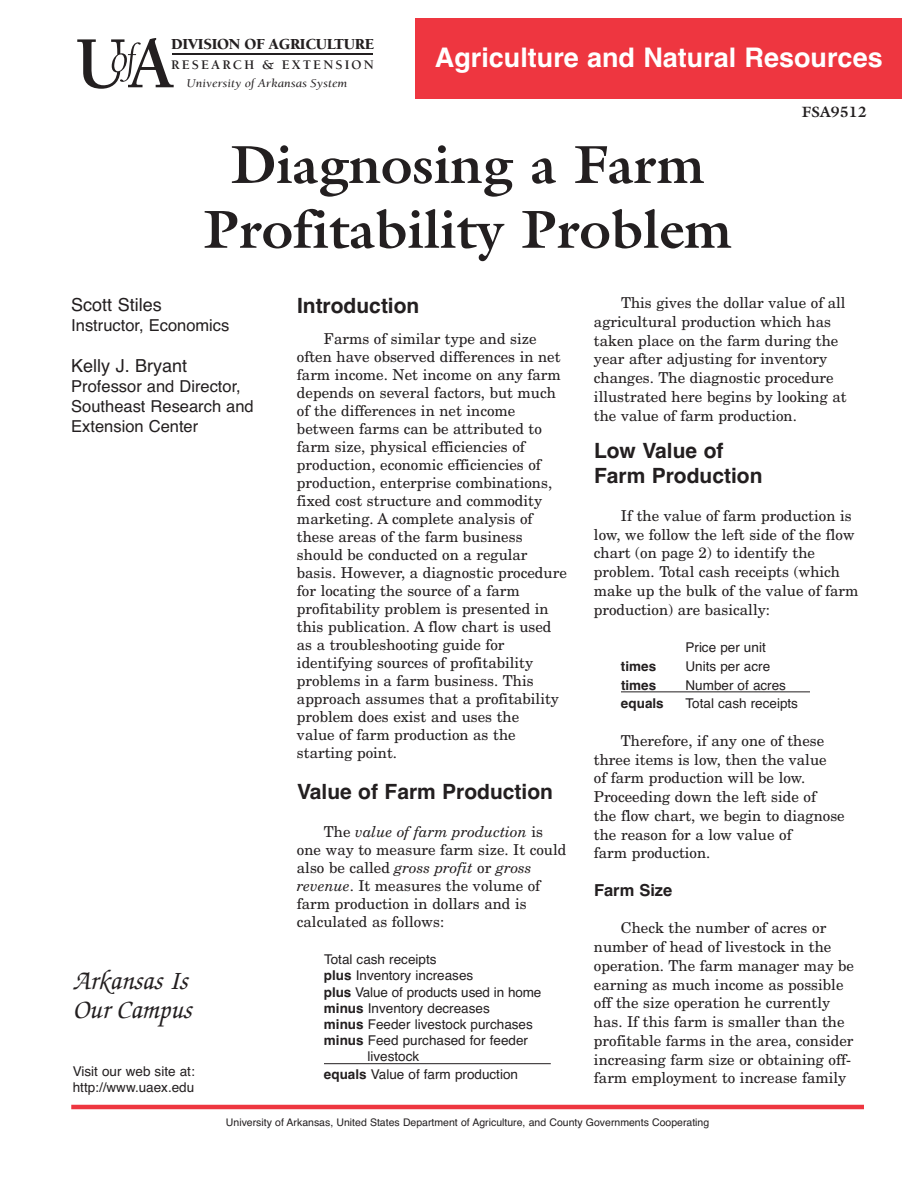
<style>
.page{position:relative;width:918px;height:1188px;background:#fff}
.page>*{position:absolute;margin:0;border:0;box-sizing:border-box;transform-origin:0 0}
.t1{font:700 54px/64.8px "Galliard";color:#231f20;text-align:center}
.t2{font:700 27px "Helvetica";color:#fff}
.t3{font:italic 500 27px "Zapf Chancery";color:#231f20}
.t4{font:700 21px "Helvetica";color:#231f20}
.t5{font:18px "Helvetica";color:#231f20}
.t6{font:16.5px "Helvetica";color:#231f20}
.t7{font:700 16.5px "Helvetica";color:#231f20}
.t8{font:900 15.75px "Berkeley";letter-spacing:-.02em;color:#231f20}
.t9{font:15px/18px "New Century Schlbk";color:#231f20}
.t10{font:italic 15px "New Century Schlbk";color:#231f20}
.t11{font:700 15px "Galliard";color:#231f20}
.t12{font:13.5px "Helvetica";color:#231f20}
.t13{font:700 13.5px "Berkeley";color:#231f20}
.t14{font:700 13.5px "Helvetica";color:#231f20}
.t15{font:italic 12.15px "Berkeley";color:#231f20;scale:1.09 1}
.t16{font:10.5px "Helvetica";color:#231f20}
.s1{font-style:normal}
.s2{font-style:italic}
.s3{font-weight:700}
</style>
<div class="page">
<hr style="left:324px;top:1063px;width:227px;height:1px;background:#231f20">
<hr style="left:621px;top:692px;width:189px;height:1px;background:#231f20">
<hr style="left:71px;top:1105px;width:793px;height:4px;background:#ee3640">
<hr style="left:172px;top:54px;width:201px;height:1px;background:#231f20">
<svg style="left:77px;top:38px;width:97px;height:51px"></svg>
<div style="left:416px;top:18px;width:486px;height:81px;background:#ee3640"></div>
<h5 class="t8" style="left:171px;top:37px;width:205px">DIVISION OF AGRICULTURE</h5>
<h6 class="t13" style="left:171px;top:60px;width:204px">R E S E A R C H &amp; E X T E N S I O N</h6>
<p class="t15" style="left:187px;top:78px;width:149px">University of Arkansas System</p>
<p class="t2" style="left:435px;top:42px;width:449px">Agriculture and Natural Resources</p>
<p class="t11" style="left:802px;top:103px;width:67px">FSA9512</p>
<h1 class="t1" style="left:204px;top:132px;width:530px">Diagnosing a Farm<br>Profitability Problem</h1>
<p class="t5" style="left:71px;top:294px;width:92px">Scott Stiles</p>
<h3 class="t4" style="left:297px;top:293px;width:124px">Introduction</h3>
<p class="t9" style="left:621px;top:295px;width:226px">This gives the dollar value of all</p>
<p class="t6" style="left:71px;top:316px;width:160px">Instructor, Economics</p>
<p class="t9" style="left:594px;top:314px;width:239px">agricultural production which has</p>
<p class="t9" style="left:324px;top:331px;width:214px">Farms of similar type and size</p>
<p class="t9" style="left:594px;top:333px;width:246px">taken place on the farm during the</p>
<p class="t9" style="left:297px;top:349px;width:265px">often have observed differences in net</p>
<p class="t9" style="left:594px;top:351px;width:235px">year after adjusting for inventory</p>
<p class="t5" style="left:71px;top:355px;width:118px">Kelly J. Bryant</p>
<p class="t9" style="left:297px;top:367px;width:265px">farm income. Net income on any farm</p>
<p class="t9" style="left:594px;top:370px;width:241px">changes. The diagnostic procedure</p>
<p class="t6" style="left:71px;top:377px;width:171px">Professor and Director,</p>
<p class="t9" style="left:297px;top:385px;width:260px">depends on several factors, but much</p>
<p class="t9" style="left:594px;top:389px;width:254px">illustrated here begins by looking at</p>
<p class="t6" style="left:71px;top:397px;width:184px">Southeast Research and</p>
<p class="t9" style="left:297px;top:403px;width:220px">of the differences in net income</p>
<p class="t9" style="left:594px;top:408px;width:205px">the value of farm production.</p>
<p class="t6" style="left:71px;top:416px;width:129px">Extension Center</p>
<p class="t9" style="left:297px;top:421px;width:246px">between farms can be attributed to farm size, physical efficiencies of</p>
<h3 class="t4" style="left:594px;top:439px;width:131px">Low Value of</h3>
<p class="t9" style="left:297px;top:457px;width:257px">production, economic efficiencies of production, enterprise combinations,</p>
<h3 class="t4" style="left:594px;top:464px;width:170px">Farm Production</h3>
<p class="t9" style="left:297px;top:493px;width:247px">fixed cost structure and commodity marketing. A complete analysis of</p>
<p class="t9" style="left:621px;top:508px;width:232px">If the value of farm production is</p>
<p class="t9" style="left:297px;top:529px;width:227px">these areas of the farm business</p>
<p class="t9" style="left:594px;top:527px;width:262px">low, we follow the left side of the flow</p>
<p class="t9" style="left:297px;top:547px;width:232px">should be conducted on a regular</p>
<p class="t9" style="left:594px;top:545px;width:223px">chart (on page 2) to identify the</p>
<p class="t9" style="left:297px;top:565px;width:271px">basis. However, a diagnostic procedure</p>
<p class="t9" style="left:594px;top:564px;width:248px">problem. Total cash receipts (which</p>
<p class="t9" style="left:297px;top:583px;width:224px">for locating the source of a farm</p>
<p class="t9" style="left:594px;top:583px;width:266px">make up the bulk of the value of farm</p>
<p class="t9" style="left:297px;top:601px;width:253px">profitability problem is presented in</p>
<p class="t9" style="left:594px;top:602px;width:178px">production) are basically:</p>
<p class="t9" style="left:297px;top:619px;width:256px">this publication. A flow chart is used as a troubleshooting guide for</p>
<p class="t12" style="left:686px;top:640px;width:82px">Price per unit</p>
<p class="t9" style="left:297px;top:655px;width:238px">identifying sources of profitability</p>
<p class="t14" style="left:621px;top:658px;width:37px">times</p>
<p class="t12" style="left:686px;top:658px;width:86px">Units per acre</p>
<p class="t9" style="left:297px;top:673px;width:238px">problems in a farm business. This</p>
<p class="t14" style="left:621px;top:677px;width:37px">times</p>
<p class="t12" style="left:686px;top:677px;width:102px">Number of acres</p>
<p class="t9" style="left:297px;top:691px;width:263px">approach assumes that a profitability</p>
<p class="t14" style="left:621px;top:696px;width:44px">equals</p>
<p class="t12" style="left:686px;top:696px;width:114px">Total cash receipts</p>
<p class="t9" style="left:297px;top:709px;width:224px">problem does exist and uses the value of farm production as the</p>
<p class="t9" style="left:621px;top:733px;width:205px">Therefore, if any one of these</p>
<p class="t9" style="left:297px;top:745px;width:102px">starting point.</p>
<p class="t9" style="left:594px;top:751px;width:234px;line-height:18.8px">three items is low, then the value of farm production will be low.</p>
<h3 class="t4" style="left:297px;top:779px;width:258px">Value of Farm Production</h3>
<p class="t9" style="left:594px;top:789px;width:252px;line-height:18.8px">Proceeding down the left side of<br>the flow chart, we begin to diagnose</p>
<p class="t10" style="left:324px;top:826px;width:221px"><span class="s1">The</span> value of farm production <span class="s1">is</span></p>
<p class="t9" style="left:594px;top:827px;width:199px">the reason for a low value of</p>
<p class="t9" style="left:297px;top:842px;width:271px">one way to measure farm size. It could</p>
<p class="t9" style="left:594px;top:845px;width:118px">farm production.</p>
<p class="t9" style="left:297px;top:860px;width:245px">also be called <span class="s2">gross profit</span> or <span class="s2">gross revenue</span>. It measures the volume of</p>
<h4 class="t7" style="left:594px;top:880px;width:80px">Farm Size</h4>
<p class="t9" style="left:297px;top:896px;width:231px">farm production in dollars and is calculated as follows:</p>
<p class="t9" style="left:594px;top:920px;width:239px;line-height:18.8px;text-indent:27px">Check the number of acres or number of head of livestock in the</p>
<p class="t12" style="left:324px;top:951px;width:114px">Total cash receipts</p>
<p class="t9" style="left:594px;top:958px;width:261px">operation. The farm manager may be</p>
<p class="t12" style="left:324px;top:968px;width:151px"><span class="s3">plus</span> Inventory increases</p>
<p class="t3" style="left:73px;top:970px;width:116px">Arkansas Is</p>
<p class="t9" style="left:594px;top:977px;width:251px">earning as much income as possible</p>
<p class="t12" style="left:324px;top:984px;width:219px"><span class="s3">plus</span> Value of products used in home</p>
<p class="t3" style="left:73px;top:999px;width:120px">Our Campus</p>
<p class="t12" style="left:324px;top:1000px;width:167px"><span class="s3">minus</span> Inventory decreases</p>
<p class="t9" style="left:594px;top:995px;width:238px">off the size operation he currently</p>
<p class="t12" style="left:324px;top:1016px;width:210px"><span class="s3">minus</span> Feeder livestock purchases</p>
<p class="t9" style="left:594px;top:1014px;width:252px">has. If this farm is smaller than the</p>
<p class="t12" style="left:324px;top:1033px;width:206px"><span class="s3">minus</span> Feed purchased for feeder</p>
<p class="t9" style="left:594px;top:1033px;width:261px">profitable farms in the area, consider</p>
<p class="t12" style="left:368px;top:1049px;width:53px">livestock</p>
<p class="t9" style="left:594px;top:1052px;width:259px">increasing farm size or obtaining off-</p>
<p class="t12" style="left:73px;top:1063px;width:124px">Visit our web site at:</p>
<p class="t12" style="left:324px;top:1066px;width:196px"><span class="s3">equals</span> Value of farm production</p>
<p class="t9" style="left:594px;top:1070px;width:254px">farm employment to increase family</p>
<p class="t12" style="left:73px;top:1079px;width:123px">http://www.uaex.edu</p>
<p class="t16" style="left:226px;top:1116px;width:485px">University of Arkansas, United States Department of Agriculture, and County Governments Cooperating</p>
</div>
